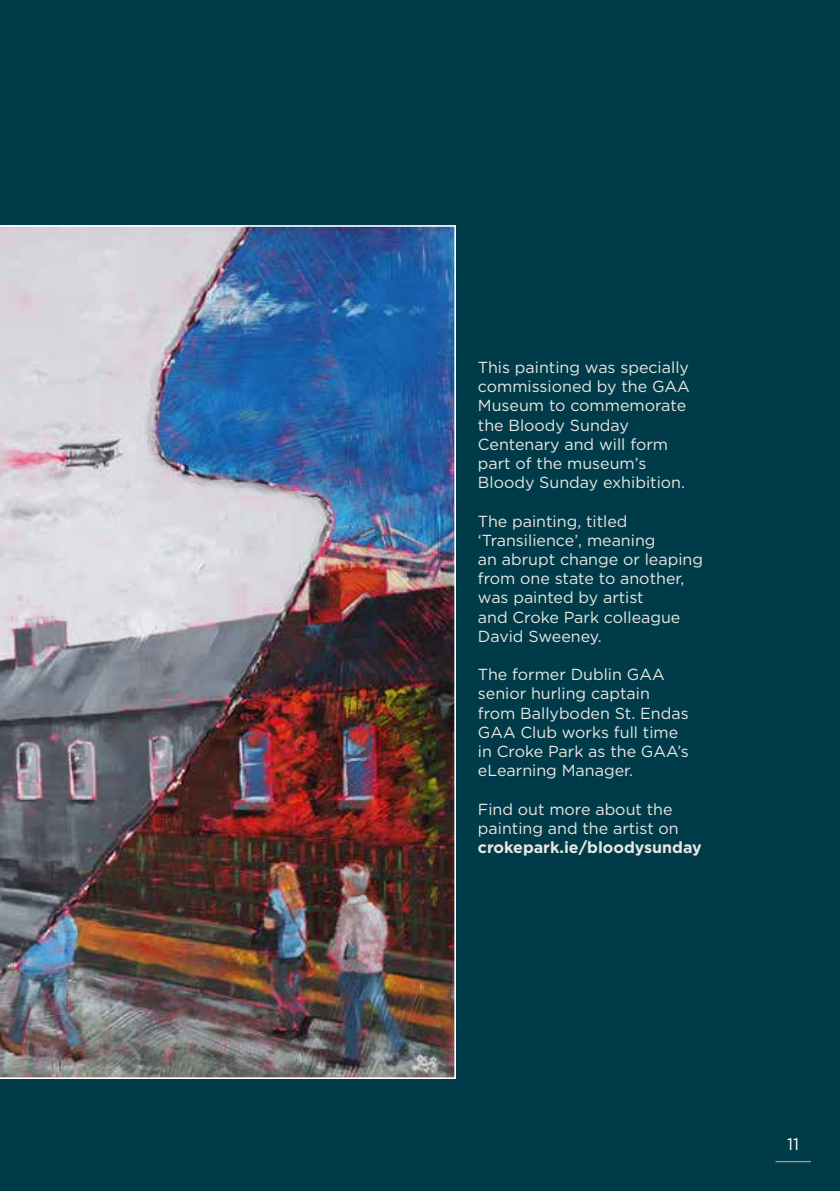
<style>
.page{position:relative;width:840px;height:1191px;background:#fff}
.page>*{position:absolute;margin:0;border:0;box-sizing:border-box;transform-origin:0 0}
.t1{font:16.6px "Gotham";color:#fff}
.t2{font:16px/19.2px "Gotham";color:#eae8e2}
.t3{font:700 16px "Gotham";color:#eae8e2}
</style>
<div class="page">
<div style="left:0;top:0;width:839px;height:1191px;background:#003b4a"></div>
<hr style="left:775px;top:1160px;width:35px;height:2px;background:#aa9767">
<img style="left:0;top:225px;width:456px;height:854px">
<p class="t2" style="left:477px;top:357px;width:213px">This painting was specially commissioned by the GAA<br>Museum to commemorate the Bloody Sunday<br>Centenary and will form part of the museum’s<br>Bloody Sunday exhibition.</p>
<p class="t2" style="left:477px;top:511px;width:226px">The painting, titled ‘Transilience’, meaning<br>an abrupt change or leaping from one state to another, was painted by artist<br>and Croke Park colleague<br>David Sweeney.</p>
<p class="t2" style="left:477px;top:664px;width:212px">The former Dublin GAA senior hurling captain from Ballyboden St. Endas<br>GAA Club works full time in Croke Park as the GAA’s eLearning Manager.</p>
<p class="t2" style="left:477px;top:799px;width:202px">Find out more about the painting and the artist on</p>
<p class="t3" style="left:477px;top:837px;width:225px">crokepark.ie/bloodysunday</p>
<p class="t1" style="left:786px;top:1134px;width:13px">11</p>
</div>
